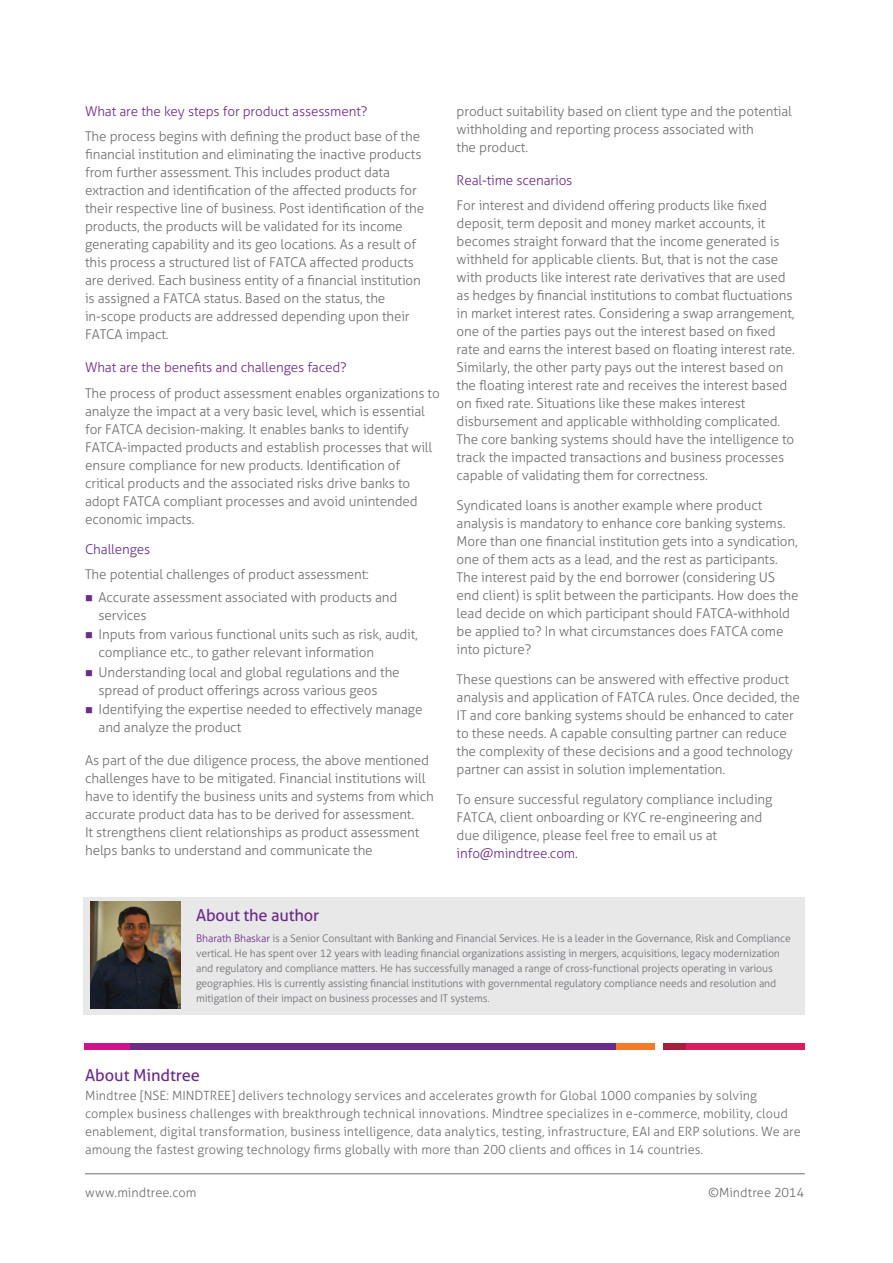
<style>
.page{position:relative;width:893px;height:1263px;background:#fff}
.page>*{position:absolute;margin:0;border:0;box-sizing:border-box;transform-origin:0 0}
.t1{font:16.5px "Aller Typo";letter-spacing:-.015em;color:#6b2c89}
.t2{font:300 13.5px/18px "Aller Typo";letter-spacing:-.01em;color:#6d6e71}
.t3{font:300 13.5px "Aller Typo";letter-spacing:-.01em;color:#6b2c89}
.t4{font:300 12.75px/18px "Aller Typo";color:#6d6e71}
.t5{font:300 10.5px/15px "Aller Typo";letter-spacing:-.01em;color:#6d6e71}
.s1{color:#6b2c89}
</style>
<div class="page">
<div style="left:84px;top:898px;width:721px;height:117px;background:#e8e8e9"></div>
<div style="left:130px;top:1043px;width:486px;height:6px;background:#6b2c89"></div>
<div style="left:84px;top:1043px;width:46px;height:6px;background:#d1138b"></div>
<div style="left:662px;top:1043px;width:24px;height:6px;background:#a51e3b"></div>
<div style="left:616px;top:1043px;width:39px;height:6px;background:#f37b28"></div>
<div style="left:686px;top:1043px;width:119px;height:6px;background:#dd1a5b"></div>
<hr style="left:85px;top:1173px;width:720px;height:1px;background:#6d6e71">
<img style="left:90px;top:901px;width:91px;height:108px">
<p class="t3" style="left:85px;top:103px;width:284px">What are the key steps for product assessment?</p>
<p class="t2" style="left:85px;top:128px;width:341px">The process begins with defining the product base of the financial institution and eliminating the inactive products from further assessment. This includes product data extraction and identification of the affected products for their respective line of business. Post identification of the products, the products will be validated for its income generating capability and its geo locations. As a result of this process a structured list of FATCA affected products are derived. Each business entity of a financial institution is assigned a FATCA status. Based on the status, the in-scope products are addressed depending upon their FATCA impact.</p>
<p class="t3" style="left:85px;top:359px;width:263px">What are the benefits and challenges faced?</p>
<p class="t2" style="left:85px;top:384px;width:356px">The process of product assessment enables organizations to analyze the impact at a very basic level, which is essential for FATCA decision-making. It enables banks to identify FATCA-impacted products and establish processes that will ensure compliance for new products. Identification of critical products and the associated risks drive banks to adopt FATCA compliant processes and avoid unintended economic impacts.</p>
<p class="t3" style="left:85px;top:541px;width:67px">Challenges</p>
<p class="t2" style="left:85px;top:565px;width:285px">The potential challenges of product assessment:</p>
<p class="t2" style="left:99px;top:588px;width:300px;text-indent:-13px"><span class="s1">■</span> Accurate assessment associated with products and services</p>
<p class="t2" style="left:99px;top:626px;width:321px;text-indent:-13px"><span class="s1">■</span> Inputs from various functional units such as risk, audit, compliance etc., to gather relevant information</p>
<p class="t2" style="left:99px;top:663px;width:303px;text-indent:-13px"><span class="s1">■</span> Understanding local and global regulations and the spread of product offerings across various geos</p>
<p class="t2" style="left:99px;top:701px;width:325px;text-indent:-13px"><span class="s1">■</span> Identifying the expertise needed to effectively manage and analyze the product</p>
<p class="t2" style="left:85px;top:752px;width:350px">As part of the due diligence process, the above mentioned challenges have to be mitigated. Financial institutions will have to identify the business units and systems from which accurate product data has to be derived for assessment.<br>It strengthens client relationships as product assessment helps banks to understand and communicate the</p>
<p class="t2" style="left:457px;top:102px;width:337px">product suitability based on client type and the potential withholding and reporting process associated with<br>the product.</p>
<p class="t3" style="left:457px;top:172px;width:117px">Real-time scenarios</p>
<p class="t2" style="left:457px;top:196px;width:340px">For interest and dividend offering products like fixed deposit, term deposit and money market accounts, it becomes straight forward that the income generated is withheld for applicable clients. But, that is not the case with products like interest rate derivatives that are used as hedges by financial institutions to combat fluctuations in market interest rates. Considering a swap arrangement, one of the parties pays out the interest based on fixed rate and earns the interest based on floating interest rate.<br>Similarly, the other party pays out the interest based on the floating interest rate and receives the interest based on fixed rate. Situations like these makes interest disbursement and applicable withholding complicated.<br>The core banking systems should have the intelligence to track the impacted transactions and business processes capable of validating them for correctness.</p>
<p class="t2" style="left:457px;top:496px;width:344px">Syndicated loans is another example where product analysis is mandatory to enhance core banking systems.<br>More than one financial institution gets into a syndication, one of them acts as a lead, and the rest as participants.<br>The interest paid by the end borrower (considering US end client) is split between the participants. How does the lead decide on which participant should FATCA-withhold be applied to? In what circumstances does FATCA come into picture?</p>
<p class="t2" style="left:457px;top:670px;width:345px">These questions can be answered with effective product analysis and application of FATCA rules. Once decided, the IT and core banking systems should be enhanced to cater to these needs. A capable consulting partner can reduce the complexity of these decisions and a good technology partner can assist in solution implementation.</p>
<p class="t2" style="left:457px;top:790px;width:317px">To ensure successful regulatory compliance including<br>FATCA, client onboarding or KYC re-engineering and due diligence, please feel free to email us at</p>
<p class="t3" style="left:457px;top:845px;width:123px">info@mindtree.com.</p>
<p class="t1" style="left:196px;top:905px;width:125px">About the author</p>
<p class="t5" style="left:196px;top:930px;width:596px"><span class="s1">Bharath Bhaskar</span> is a Senior Consultant with Banking and Financial Services. He is a leader in the Governance, Risk and Compliance vertical. He has spent over 12 years with leading financial organizations assisting in mergers, acquisitions, legacy modernization and regulatory and compliance matters. He has successfully managed a range of cross-functional projects operating in various geographies. His is currently assisting financial institutions with governmental regulatory compliance needs and resolution and mitigation of their impact on business processes and IT systems.</p>
<p class="t1" style="left:85px;top:1065px;width:117px">About Mindtree</p>
<p class="t4" style="left:85px;top:1087px;width:717px">Mindtree [NSE: MINDTREE] delivers technology services and accelerates growth for Global 1000 companies by solving complex business challenges with breakthrough technical innovations. Mindtree specializes in e-commerce, mobility, cloud enablement, digital transformation, business intelligence, data analytics, testing, infrastructure, EAI and ERP solutions. We are amoung the fastest growing technology firms globally with more than 200 clients and offices in 14 countries.</p>
<p class="t4" style="left:85px;top:1184px;width:113px">www.mindtree.com</p>
<p class="t4" style="left:708px;top:1184px;width:97px">©Mindtree 2014</p>
</div>
